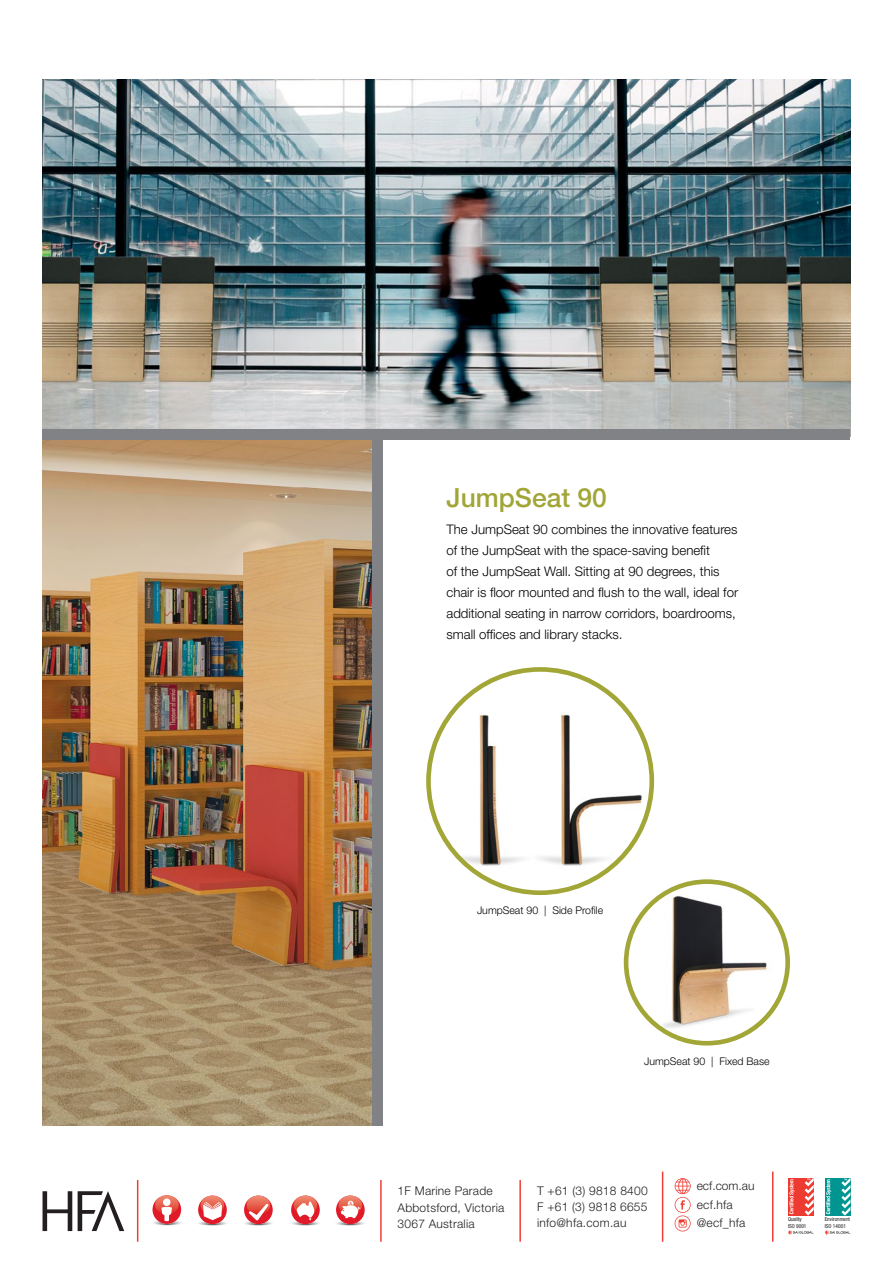
<style>
.page{position:relative;width:893px;height:1263px;background:#fff}
.page>*{position:absolute;margin:0;border:0;box-sizing:border-box;transform-origin:0 0}
.t1{font:500 26.4px "Helvetica Neue LT Std";color:#a1a637}
.t2{font:300 13.2px/21.1px "Helvetica Neue LT Std";color:#000}
.t3{font:300 12px "Helvetica Neue";letter-spacing:.02em;color:#231f20}
.t4{font:300 10.5px "Helvetica Neue LT Std";color:#000}
.t5{font:condensed 5.4px/6.6px "Helvetica Neue";color:#231f20}
</style>
<div class="page">
<img style="left:43px;top:440px;width:329px;height:685px">
<img style="left:654px;top:885px;width:127px;height:152px">
<div style="left:624px;top:879px;width:166px;height:166px;border:5px solid #a1a637;border-radius:50%"></div>
<img style="left:43px;top:80px;width:807px;height:350px">
<div style="left:43px;top:430px;width:807px;height:10px;background:#808285"></div>
<div style="left:372px;top:436px;width:11px;height:689px;background:#808285"></div>
<img style="left:450px;top:712px;width:73px;height:162px">
<img style="left:538px;top:712px;width:104px;height:162px">
<div style="left:426px;top:667px;width:228px;height:228px;border:5px solid #a1a637;border-radius:50%"></div>
<div style="left:788px;top:1177px;width:26px;height:38px;background:#ee3b32"></div>
<svg style="left:789px;top:1179px;width:5px;height:35px"></svg>
<svg style="left:805px;top:1177px;width:9px;height:38px"></svg>
<svg style="left:788px;top:1230px;width:26px;height:4px"></svg>
<div style="left:825px;top:1177px;width:25px;height:38px;background:#009590"></div>
<svg style="left:826px;top:1179px;width:5px;height:35px"></svg>
<svg style="left:841px;top:1177px;width:9px;height:38px"></svg>
<svg style="left:825px;top:1230px;width:25px;height:4px"></svg>
<svg style="left:675px;top:1178px;width:16px;height:53px"></svg>
<hr style="left:519px;top:1180px;width:2px;height:62px;background:#ee3e34">
<hr style="left:380px;top:1180px;width:2px;height:62px;background:#ee3e34">
<hr style="left:137px;top:1180px;width:1px;height:62px;background:#ee3e34">
<hr style="left:772px;top:1171px;width:1px;height:71px;background:#ee3e34">
<hr style="left:662px;top:1171px;width:1px;height:71px;background:#ee3e34">
<img style="left:336px;top:1219px;width:28px;height:7px">
<svg style="left:336px;top:1195px;width:29px;height:29px"></svg>
<img style="left:339px;top:1195px;width:23px;height:19px">
<svg style="left:341px;top:1196px;width:19px;height:22px"></svg>
<img style="left:292px;top:1219px;width:27px;height:7px">
<svg style="left:291px;top:1195px;width:29px;height:29px"></svg>
<img style="left:294px;top:1195px;width:23px;height:19px">
<svg style="left:297px;top:1196px;width:17px;height:24px"></svg>
<img style="left:244px;top:1219px;width:28px;height:7px">
<svg style="left:244px;top:1195px;width:29px;height:29px"></svg>
<img style="left:247px;top:1195px;width:23px;height:19px">
<svg style="left:249px;top:1204px;width:19px;height:16px"></svg>
<img style="left:153px;top:1219px;width:74px;height:7px">
<svg style="left:198px;top:1195px;width:29px;height:29px"></svg>
<img style="left:201px;top:1199px;width:23px;height:15px">
<svg style="left:203px;top:1195px;width:19px;height:25px"></svg>
<div style="left:153px;top:1195px;width:28px;height:29px;background:#e01a28;border-radius:50%"></div>
<img style="left:155px;top:1195px;width:24px;height:18px">
<div style="left:163px;top:1198px;width:7px;height:8px;background:#fff;border-radius:50%"></div>
<svg style="left:161px;top:1207px;width:11px;height:14px"></svg>
<svg style="left:187px;top:1221px;width:6px;height:3px"></svg>
<svg style="left:43px;top:1191px;width:29px;height:40px"></svg>
<svg style="left:78px;top:1191px;width:46px;height:40px"></svg>
<p class="t1" style="left:446px;top:482px;width:162px">JumpSeat 90</p>
<p class="t2" style="left:446px;top:518px;width:293px">The JumpSeat 90 combines the innovative features of the JumpSeat with the space-saving benefit<br>of the JumpSeat Wall. Sitting at 90 degrees, this chair is floor mounted and flush to the wall, ideal for additional seating in narrow corridors, boardrooms, small offices and library stacks.</p>
<p class="t4" style="left:477px;top:904px;width:128px">JumpSeat 90 | Side Profile</p>
<p class="t4" style="left:644px;top:1055px;width:127px">JumpSeat 90 | Fixed Base</p>
<p class="t3" style="left:398px;top:1184px;width:97px">1F Marine Parade</p>
<p class="t3" style="left:398px;top:1200px;width:108px">Abbotsford, Victoria</p>
<p class="t3" style="left:398px;top:1216px;width:79px">3067 Australia</p>
<p class="t3" style="left:537px;top:1183px;width:112px">T +61 (3) 9818 8400</p>
<p class="t3" style="left:537px;top:1200px;width:112px">F +61 (3) 9818 6655</p>
<p class="t3" style="left:537px;top:1216px;width:91px">info@hfa.com.au</p>
<p class="t3" style="left:697px;top:1178px;width:59px">ecf.com.au</p>
<p class="t3" style="left:697px;top:1197px;width:38px">ecf.hfa</p>
<p class="t3" style="left:697px;top:1216px;width:50px">@ecf_hfa</p>
<p class="t5" style="left:788px;top:1216px;width:20px">Quality<br>ISO 9001</p>
<p class="t5" style="left:825px;top:1216px;width:27px">Environment<br>ISO 14001</p>
</div>
